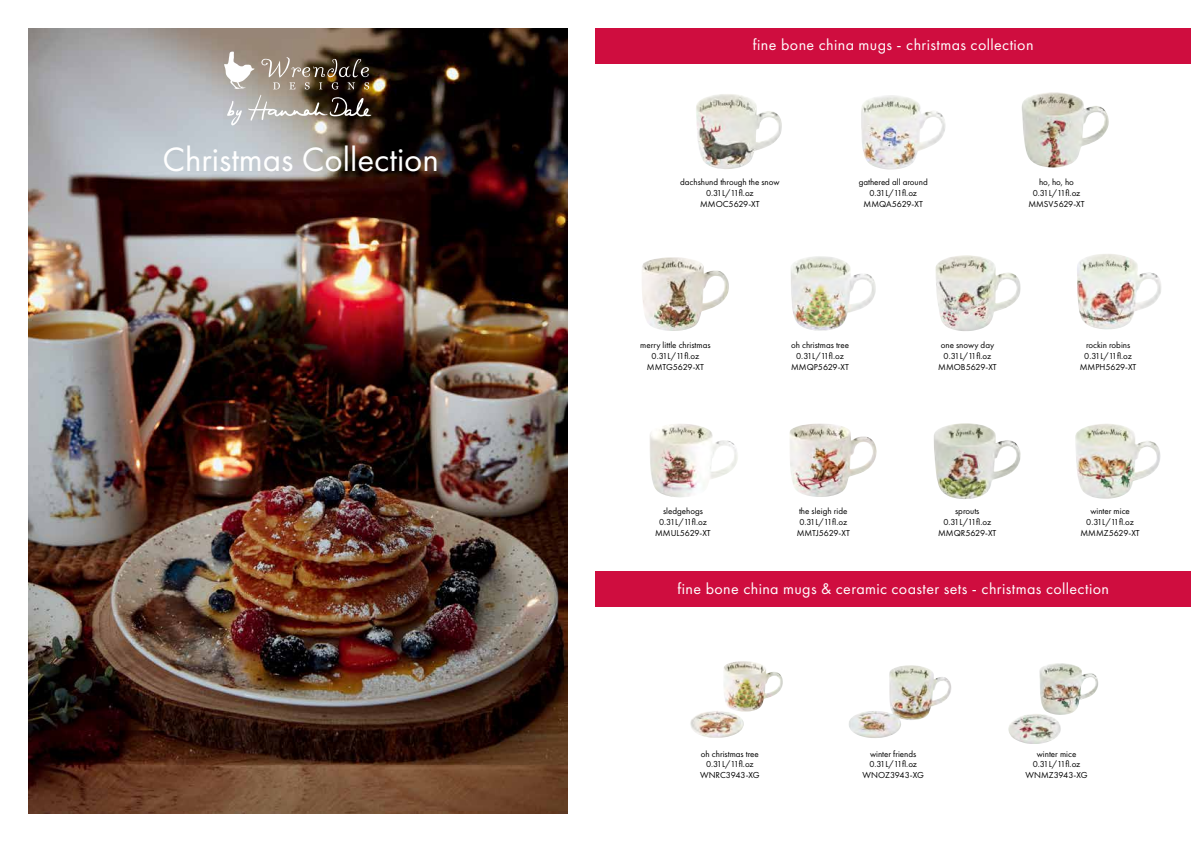
<style>
.page{position:relative;width:1191px;height:842px;background:#fff}
.page>*{position:absolute;margin:0;border:0;box-sizing:border-box;transform-origin:0 0}
.t1{font:35px "Futura PT";color:#fff}
.t2{font:16px "Futura PT";letter-spacing:.025em;color:#fff}
.t3{font:9px/10.8px "Futura PT";color:#000;text-align:center}
</style>
<div class="page">
<div style="left:595px;top:28px;width:596px;height:36px;background:#cf0d3f"></div>
<img style="left:696px;top:94px;width:86px;height:75px">
<img style="left:849px;top:665px;width:102px;height:73px">
<img style="left:28px;top:28px;width:539px;height:786px">
<img style="left:861px;top:95px;width:85px;height:75px">
<img style="left:1022px;top:92px;width:87px;height:76px">
<img style="left:791px;top:256px;width:85px;height:75px">
<img style="left:935px;top:255px;width:85px;height:76px">
<img style="left:1077px;top:254px;width:84px;height:75px">
<img style="left:1008px;top:663px;width:90px;height:81px">
<img style="left:690px;top:661px;width:93px;height:77px">
<img style="left:642px;top:257px;width:87px;height:74px">
<div style="left:595px;top:571px;width:596px;height:35px;background:#cf0d3f"></div>
<img style="left:789px;top:423px;width:87px;height:74px">
<img style="left:934px;top:423px;width:86px;height:76px">
<img style="left:1075px;top:424px;width:85px;height:75px">
<svg style="left:224px;top:52px;width:148px;height:74px;background:#887e73"></svg>
<img style="left:650px;top:424px;width:88px;height:74px">
<h1 class="t1" style="left:162px;top:138px;width:278px">Christmas Collection</h1>
<h2 class="t2" style="left:753px;top:36px;width:282px">fine bone china mugs - christmas collection</h2>
<p class="t3" style="left:680px;top:177px;width:101px">dachshund through the snow<br>0.31L/11fl.oz<br>MMOC5629-XT</p>
<p class="t3" style="left:858px;top:177px;width:71px">gathered all around<br>0.31L/11fl.oz<br>MMQA5629-XT</p>
<p class="t3" style="left:1028px;top:177px;width:58px">ho, ho, ho<br>0.31L/11fl.oz<br>MMSV5629-XT</p>
<p class="t3" style="left:640px;top:340px;width:72px">merry little christmas<br>0.31L/11fl.oz<br>MMTG5629-XT</p>
<p class="t3" style="left:791px;top:340px;width:60px">oh christmas tree<br>0.31L/11fl.oz<br>MMQP5629-XT</p>
<p class="t3" style="left:938px;top:340px;width:60px">one snowy day<br>0.31L/11fl.oz<br>MMOB5629-XT</p>
<p class="t3" style="left:1079px;top:340px;width:58px">rockin robins<br>0.31L/11fl.oz<br>MMPH5629-XT</p>
<p class="t3" style="left:655px;top:506px;width:57px">sledgehogs<br>0.31L/11fl.oz<br>MMUL5629-XT</p>
<p class="t3" style="left:796px;top:506px;width:55px">the sleigh ride<br>0.31L/11fl.oz<br>MMTJ5629-XT</p>
<p class="t3" style="left:938px;top:506px;width:60px">sprouts<br>0.31L/11fl.oz<br>MMQR5629-XT</p>
<p class="t3" style="left:1080px;top:506px;width:61px">winter mice<br>0.31L/11fl.oz<br>MMMZ5629-XT</p>
<h2 class="t2" style="left:677px;top:579px;width:433px">fine bone china mugs &amp; ceramic coaster sets - christmas collection</h2>
<p class="t3" style="left:700px;top:748px;width:61px">oh christmas tree<br>0.31L/11fl.oz<br>WNRC3943-XG</p>
<p class="t3" style="left:862px;top:748px;width:63px">winter friends<br>0.31L/11fl.oz<br>WNOZ3943-XG</p>
<p class="t3" style="left:1025px;top:748px;width:63px">winter mice<br>0.31L/11fl.oz<br>WNMZ3943-XG</p>
</div>
